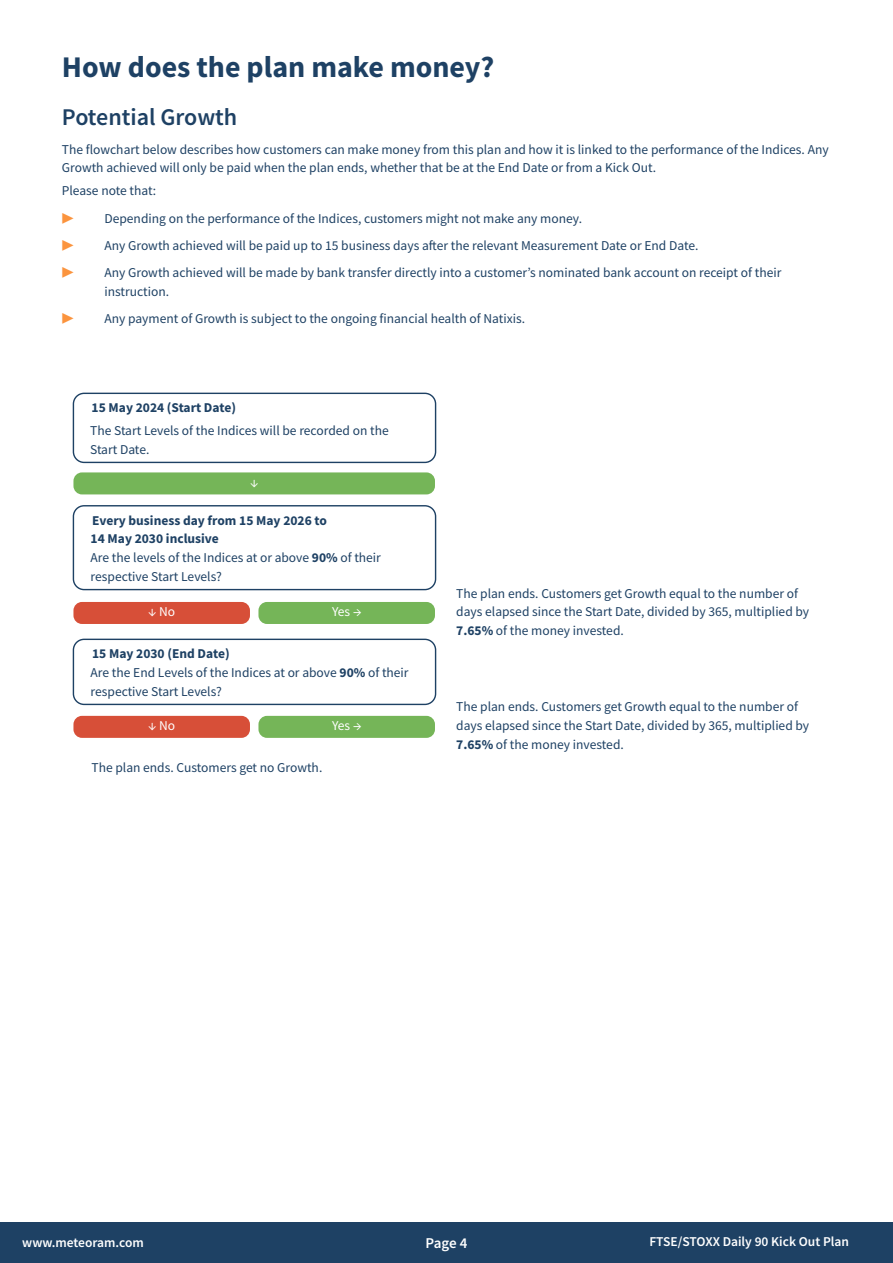
<style>
.page{position:relative;width:893px;height:1263px;background:#fff}
.page>*{position:absolute;margin:0;border:0;box-sizing:border-box;transform-origin:0 0}
.t1{font:700 30px "Source Sans Pro";color:#1e4164}
.t2{font:600 24px "Source Sans Pro";color:#1e4164}
.t3{font:600 15px "Source Sans Pro";color:#fff}
.t4{font:13.5px/18.8px "Source Sans Pro";color:#1e4164}
.t5{font:600 13.5px "Source Sans Pro";color:#fff}
.t6{font:700 13.5px "Source Sans Pro";color:#1e4164}
.t7{font:13.5px "Source Sans Pro";color:#fff}
.t8{font:13.5px "Source Sans Pro";color:#fb943e}
.s1{font-weight:700}
</style>
<div class="page">
<div style="left:0;top:1223px;width:893px;height:40px;background:#1e4164"></div>
<div style="left:73px;top:472px;width:362px;height:22px;background:#75b558;border-radius:9px"></div>
<div style="left:73px;top:393px;width:363px;height:70px;border:1px solid #1e4164;border-radius:11px"></div>
<div style="left:73px;top:505px;width:363px;height:85px;border:1px solid #1e4164;border-radius:11px"></div>
<div style="left:73px;top:639px;width:363px;height:66px;border:1px solid #1e4164;border-radius:11px"></div>
<div style="left:73px;top:716px;width:177px;height:22px;background:#d74f38;border-radius:9px"></div>
<div style="left:258px;top:716px;width:177px;height:22px;background:#75b558;border-radius:9px"></div>
<div style="left:73px;top:602px;width:177px;height:22px;background:#d74f38;border-radius:9px"></div>
<div style="left:258px;top:602px;width:177px;height:22px;background:#75b558;border-radius:9px"></div>
<h1 class="t1" style="left:62px;top:46px;width:434px">How does the plan make money?</h1>
<h2 class="t2" style="left:62px;top:101px;width:177px">Potential Growth</h2>
<p class="t4" style="left:62px;top:140px;width:768px">The flowchart below describes how customers can make money from this plan and how it is linked to the performance of the Indices. Any<br>Growth achieved will only be paid when the plan ends, whether that be at the End Date or from a Kick Out.</p>
<p class="t4" style="left:62px;top:181px;width:96px">Please note that:</p>
<p class="t8" style="left:62px;top:210px;width:14px">▶</p>
<p class="t4" style="left:104px;top:209px;width:479px">Depending on the performance of the Indices, customers might not make any money.</p>
<p class="t8" style="left:62px;top:237px;width:14px">▶</p>
<p class="t4" style="left:104px;top:236px;width:595px">Any Growth achieved will be paid up to 15 business days after the relevant Measurement Date or End Date.</p>
<p class="t8" style="left:62px;top:264px;width:14px">▶</p>
<p class="t4" style="left:104px;top:263px;width:678px">Any Growth achieved will be made by bank transfer directly into a customer’s nominated bank account on receipt of their instruction.</p>
<p class="t8" style="left:62px;top:310px;width:14px">▶</p>
<p class="t4" style="left:104px;top:309px;width:422px">Any payment of Growth is subject to the ongoing financial health of Natixis.</p>
<p class="t6" style="left:92px;top:399px;width:146px">15 May 2024 (Start Date)</p>
<p class="t4" style="left:90px;top:421px;width:300px">The Start Levels of the Indices will be recorded on the<br>Start Date.</p>
<p class="t7" style="left:250px;top:474px;width:10px">↓</p>
<p class="t4" style="left:91px;top:511px;width:292px"><span class="s1">Every business day from 15 May 2026 to<br>14 May 2030 inclusive<br></span>Are the levels of the Indices at or above <span class="s1">90%</span> of their respective Start Levels?</p>
<p class="t7" style="left:148px;top:603px;width:29px">↓ No</p>
<p class="t7" style="left:332px;top:603px;width:31px">Yes →</p>
<p class="t4" style="left:91px;top:644px;width:319px"><span class="s1">15 May 2030 (End Date)<br></span>Are the End Levels of the Indices at or above <span class="s1">90%</span> of their respective Start Levels?</p>
<p class="t7" style="left:148px;top:717px;width:29px">↓ No</p>
<p class="t7" style="left:332px;top:717px;width:31px">Yes →</p>
<p class="t4" style="left:91px;top:758px;width:232px">The plan ends. Customers get no Growth.</p>
<p class="t4" style="left:456px;top:584px;width:354px">The plan ends. Customers get Growth equal to the number of days elapsed since the Start Date, divided by 365, multiplied by<br><span class="s1">7.65%</span> of the money invested.</p>
<p class="t4" style="left:456px;top:697px;width:354px">The plan ends. Customers get Growth equal to the number of days elapsed since the Start Date, divided by 365, multiplied by<br><span class="s1">7.65%</span> of the money invested.</p>
<p class="t5" style="left:22px;top:1233px;width:123px">www.meteoram.com</p>
<p class="t3" style="left:426px;top:1233px;width:43px">Page 4</p>
<p class="t5" style="left:649px;top:1233px;width:201px">FTSE/STOXX Daily 90 Kick Out Plan</p>
</div>
